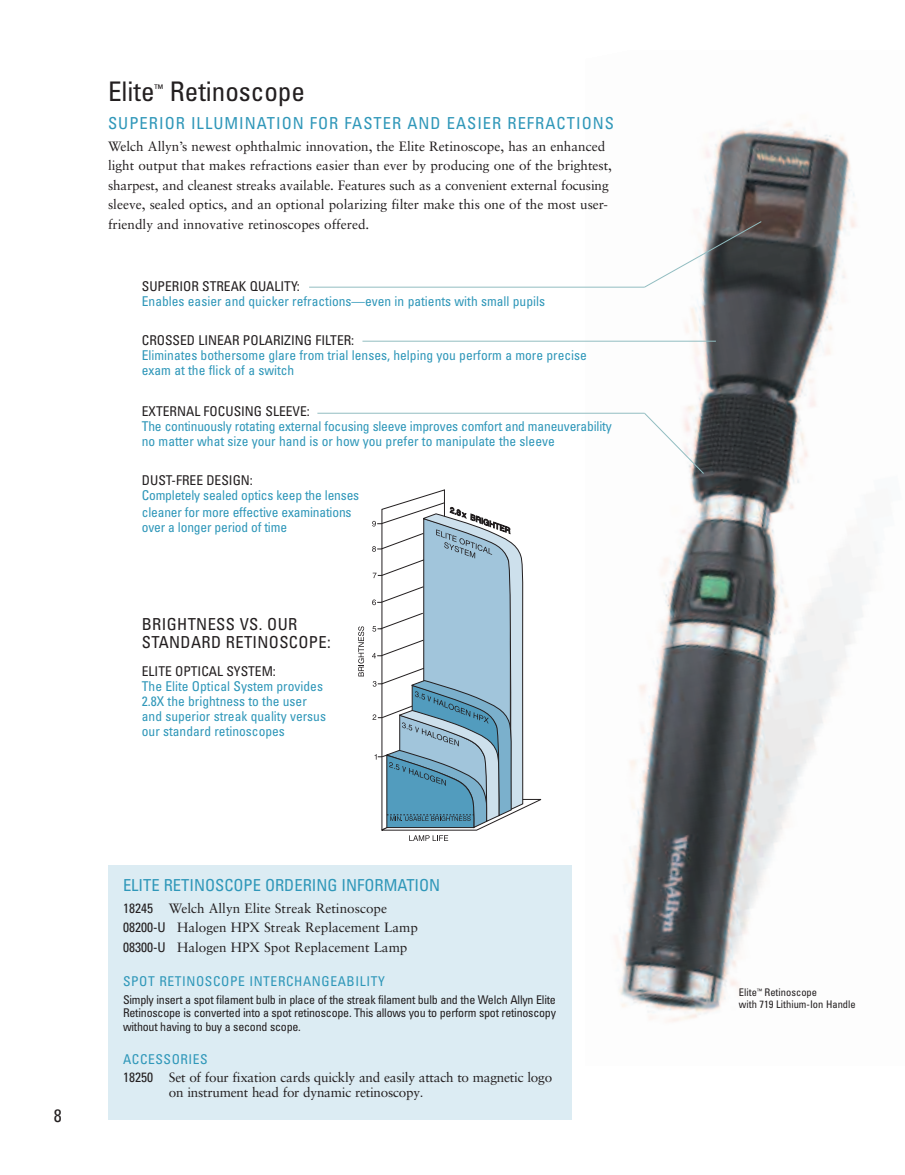
<style>
.page{position:relative;width:905px;height:1175px;background:#fff}
.page>*{position:absolute;margin:0;border:0;box-sizing:border-box;transform-origin:0 0}
.t1{font:condensed 27px "Univers";color:#231f20}
.t2{font:condensed 18px "Univers";color:#231f20}
.t3{font:condensed 16.5px "Univers";letter-spacing:.06em;color:#2f97b9}
.t4{font:condensed 16.5px/17.1px "Univers";letter-spacing:.02em;color:#231f20}
.t5{font:condensed 16.5px "Univers";color:#2f97b9}
.t6{font:13.5px/19.5px "Sabon";color:#231f20}
.t7{font:condensed 13.5px/15px "Univers";color:#2f97b9}
.t8{font:condensed 13.5px "Univers";color:#231f20}
.t9{font:condensed 13.5px "Univers";letter-spacing:.045em;color:#2f97b9}
.t10{font:condensed 12px/13.5px "Univers";letter-spacing:-.02em;color:#231f20;text-align:justify}
.t11{font:condensed 10.5px/12px "Univers";color:#231f20}
.s1{font-family:"Univers";font-stretch:condensed}
</style>
<div class="page">
<div style="left:108px;top:865px;width:464px;height:254px;background:#dcecf3"></div>
<img style="left:585px;top:122px;width:293px;height:900px">
<svg style="left:358px;top:626px;width:6px;height:50px"></svg>
<svg style="left:372px;top:489px;width:169px;height:352px"></svg>
<hr style="left:317px;top:413px;width:327px;height:1px;background:#92bdc1">
<hr style="left:362px;top:341px;width:354px;height:1px;background:#92bdc1">
<hr style="left:309px;top:287px;width:335px;height:1px;background:#92bdc1">
<svg style="left:643px;top:412px;width:61px;height:62px"></svg>
<svg style="left:643px;top:220px;width:119px;height:68px"></svg>
<h1 class="t1" style="left:108px;top:81px;width:48px">Elite</h1>
<p class="t11" style="left:154px;top:83px;width:10px">™</p>
<h1 class="t1" style="left:170px;top:81px;width:136px">Retinoscope</h1>
<p class="t3" style="left:108px;top:117px;width:507px">SUPERIOR ILLUMINATION FOR FASTER AND EASIER REFRACTIONS</p>
<p class="t6" style="left:108px;top:137px;width:505px">Welch Allyn’s newest ophthalmic innovation, the Elite Retinoscope, has an enhanced light output that makes refractions easier than ever by producing one of the brightest, sharpest, and cleanest streaks available. Features such as a convenient external focusing sleeve, sealed optics, and an optional polarizing filter make this one of the most user&shy;friendly and innovative retinoscopes offered.</p>
<p class="t8" style="left:142px;top:281px;width:159px">SUPERIOR STREAK QUALITY:</p>
<p class="t7" style="left:142px;top:295px;width:405px">Enables easier and quicker refractions—even in patients with small pupils</p>
<p class="t8" style="left:142px;top:335px;width:214px">CROSSED LINEAR POLARIZING FILTER:</p>
<p class="t7" style="left:142px;top:348px;width:446px">Eliminates bothersome glare from trial lenses, helping you perform a more precise exam at the flick of a switch</p>
<p class="t8" style="left:142px;top:407px;width:169px">EXTERNAL FOCUSING SLEEVE:</p>
<p class="t7" style="left:142px;top:420px;width:471px">The continuously rotating external focusing sleeve improves comfort and maneuverability no matter what size your hand is or how you prefer to manipulate the sleeve</p>
<p class="t8" style="left:142px;top:475px;width:113px">DUST-FREE DESIGN:</p>
<p class="t7" style="left:142px;top:487px;width:219px;line-height:17.1px">Completely sealed optics keep the lenses cleaner for more effective examinations</p>
<p class="t7" style="left:142px;top:520px;width:147px">over a longer period of time</p>
<p class="t4" style="left:142px;top:617px;width:190px">BRIGHTNESS VS. OUR<br>STANDARD RETINOSCOPE:</p>
<p class="t8" style="left:142px;top:666px;width:136px">ELITE OPTICAL SYSTEM:</p>
<p class="t7" style="left:142px;top:679px;width:186px">The Elite Optical System provides<br>2.8X the brightness to the user and superior streak quality versus our standard retinoscopes</p>
<h2 class="t2" style="left:54px;top:1108px;width:9px">8</h2>
<p class="t5" style="left:123px;top:879px;width:319px">ELITE RETINOSCOPE ORDERING INFORMATION</p>
<p class="t6" style="left:123px;top:899px;width:296px"><span class="s1">18245</span> Welch Allyn Elite Streak Retinoscope<br><span class="s1">08200-U</span> Halogen HPX Streak Replacement Lamp<br><span class="s1">08300-U</span> Halogen HPX Spot Replacement Lamp</p>
<p class="t9" style="left:123px;top:976px;width:263px">SPOT RETINOSCOPE INTERCHANGEABILITY</p>
<p class="t10" style="left:123px;top:994px;width:434px">Simply insert a spot filament bulb in place of the streak filament bulb and the Welch Allyn Elite Retinoscope is converted into a spot retinoscope. This allows you to perform spot retinoscopy without having to buy a second scope.</p>
<p class="t9" style="left:123px;top:1054px;width:86px">ACCESSORIES</p>
<p class="t6" style="left:169px;top:1070px;width:385px;line-height:15px;text-indent:-46px"><span class="s1">18250</span> Set of four fixation cards quickly and easily attach to magnetic logo on instrument head for dynamic retinoscopy<span class="s1">.</span></p>
<p class="t11" style="left:739px;top:987px;width:118px">Elite<sup>™</sup> Retinoscope<br>with 719 Lithium-Ion Handle</p>
</div>
